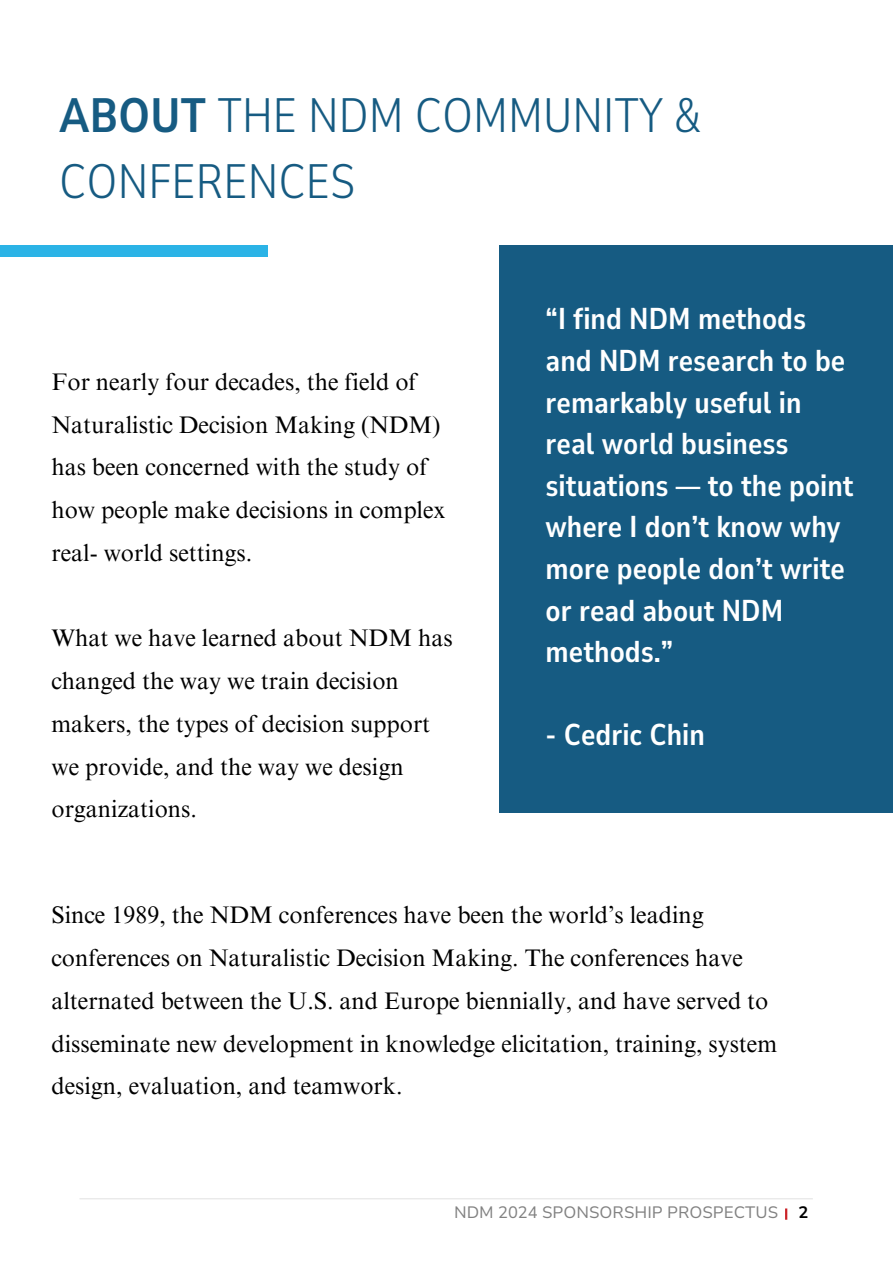
<style>
.page{position:relative;width:893px;height:1264px;background:#fff}
.page>*{position:absolute;margin:0;border:0;box-sizing:border-box;transform-origin:0 0}
.t1{font:300 48px/66.3px "Nunito Sans 10 pt Condensed";color:#165b82}
.t2{font:700 30px/41.5px "Nunito Sans 10 pt Condensed";color:#fff}
.t3{font:24px/42.8px "Times NRMT Pro";color:#000}
.t4{font:16.5px "Nunito Sans 10 pt";color:#828282}
.t5{font:700 16.5px "Nunito Sans 10 pt";color:#000}
.s1{font-weight:700}
</style>
<div class="page">
<div style="left:0;top:245px;width:268px;height:12px;background:#2bb3e6"></div>
<hr style="left:79px;top:1198px;width:733px;height:1px;background:#e4e4e4">
<svg style="left:785px;top:1208px;width:2px;height:11px"></svg>
<div style="left:499px;top:245px;width:393px;height:567px;background:#165b82"></div>
<p class="t1" style="left:59px;top:83px;width:643px"><span class="s1">ABOUT</span> THE NDM COMMUNITY &amp;<br>CONFERENCES</p>
<p class="t3" style="left:51px;top:363px;width:395px">For nearly four decades, the field of Naturalistic Decision Making (NDM) has been concerned with the study of how people make decisions in complex real- world settings.</p>
<p class="t3" style="left:51px;top:619px;width:402px">What we have learned about NDM has changed the way we train decision makers, the types of decision support we provide, and the way we design organizations.</p>
<p class="t2" style="left:545px;top:298px;width:309px">“I find NDM methods and NDM research to be remarkably useful in real world business situations — to the point where I don’t know why more people don’t write or read about NDM methods.”</p>
<p class="t2" style="left:545px;top:714px;width:161px">- Cedric Chin</p>
<p class="t3" style="left:51px;top:896px;width:727px">Since 1989, the NDM conferences have been the world’s leading conferences on Naturalistic Decision Making. The conferences have alternated between the U.S. and Europe biennially, and have served to disseminate new development in knowledge elicitation, training, system design, evaluation, and teamwork.</p>
<p class="t4" style="left:454px;top:1201px;width:325px">NDM 2024 SPONSORSHIP PROSPECTUS</p>
<p class="t5" style="left:798px;top:1201px;width:11px">2</p>
</div>
